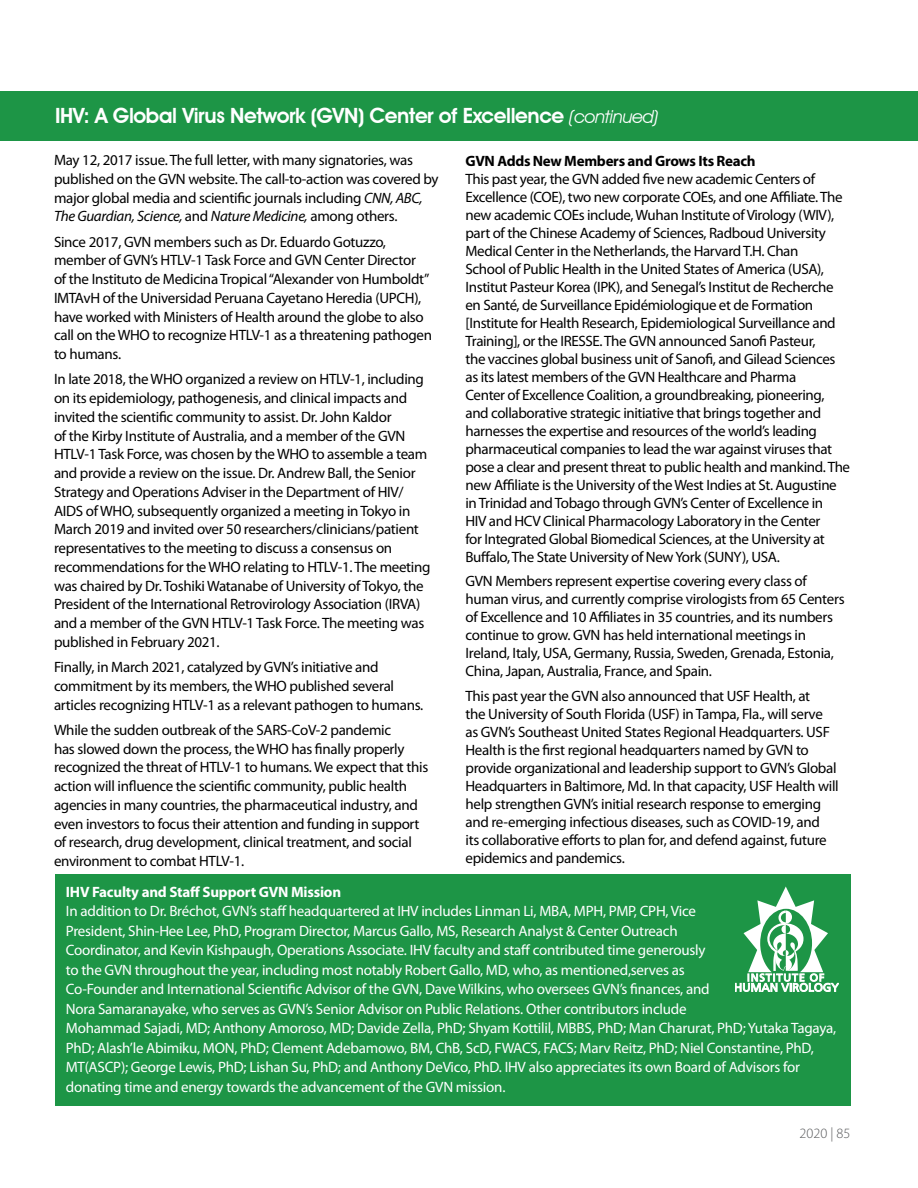
<style>
.page{position:relative;width:918px;height:1188px;background:#fff}
.page>*{position:absolute;margin:0;border:0;box-sizing:border-box;transform-origin:0 0}
.t1{font:600 21px "Avant Garde IT Cby BT";letter-spacing:-.02em;color:#fff}
.t2{font:15px/18px "Myriad Pro";letter-spacing:-.02em;color:#000}
.t3{font:15px/19.5px "Myriad Pro";letter-spacing:-.015em;color:#fff}
.t4{font:700 15px "Myriad Pro";letter-spacing:-.015em;color:#fff}
.t5{font:700 15px "Myriad Pro";letter-spacing:-.02em;color:#000}
.t6{font:300 14.25px "Myriad Pro";color:#58595b}
.s1{font-weight:400;font-style:italic;font-size:18px}
.s2{font-style:italic}
</style>
<div class="page">
<div style="left:0;top:91px;width:918px;height:49px;background:#1d9546"></div>
<div style="left:55px;top:875px;width:795px;height:231px;background:#1d9546"></div>
<svg style="left:735px;top:887px;width:104px;height:105px"></svg>
<h1 class="t1" style="left:55px;top:103px;width:605px">IHV: A Global Virus Network (GVN) Center of Excellence <span class="s1">(continued)</span></h1>
<p class="t2" style="left:54px;top:151px;width:386px;line-height:18.8px">May 12, 2017 issue. The full letter, with many signatories, was published on the GVN website. The call-to-action was covered by major global media and scientific journals including <span class="s2">CNN, ABC, The Guardian, Science,</span> and <span class="s2">Nature Medicine,</span> among others.</p>
<p class="t2" style="left:54px;top:232px;width:380px;line-height:18.8px">Since 2017, GVN members such as Dr. Eduardo Gotuzzo, member of GVN’s HTLV-1 Task Force and GVN Center Director<br>of the Instituto de Medicina Tropical “Alexander von Humboldt” IMTAvH of the Universidad Peruana Cayetano Heredia (UPCH), have worked with Ministers of Health around the globe to also call on the WHO to recognize HTLV-1 as a threatening pathogen to humans.</p>
<p class="t2" style="left:54px;top:370px;width:378px;line-height:18.8px">In late 2018, the WHO organized a review on HTLV-1, including on its epidemiology, pathogenesis, and clinical impacts and invited the scientific community to assist. Dr. John Kaldor<br>of the Kirby Institute of Australia, and a member of the GVN HTLV-1 Task Force, was chosen by the WHO to assemble a team and provide a review on the issue. Dr. Andrew Ball, the Senior Strategy and Operations Adviser in the Department of HIV/ AIDS of WHO, subsequently organized a meeting in Tokyo in March 2019 and invited over 50 researchers/clinicians/patient representatives to the meeting to discuss a consensus on recommendations for the WHO relating to HTLV-1. The meeting was chaired by Dr. Toshiki Watanabe of University of Tokyo, the President of the International Retrovirology Association (IRVA) and a member of the GVN HTLV-1 Task Force. The meeting was published in February 2021.</p>
<p class="t2" style="left:54px;top:657px;width:371px;line-height:18.8px">Finally, in March 2021, catalyzed by GVN’s initiative and commitment by its members, the WHO published several articles recognizing HTLV-1 as a relevant pathogen to humans.</p>
<p class="t2" style="left:54px;top:720px;width:376px;line-height:18.8px">While the sudden outbreak of the SARS-CoV-2 pandemic<br>has slowed down the process, the WHO has finally properly recognized the threat of HTLV-1 to humans. We expect that this action will influence the scientific community, public health agencies in many countries, the pharmaceutical industry, and even investors to focus their attention and funding in support of research, drug development, clinical treatment, and social environment to combat HTLV-1.</p>
<p class="t5" style="left:465px;top:151px;width:292px">GVN Adds New Members and Grows Its Reach</p>
<p class="t2" style="left:465px;top:169px;width:386px">This past year, the GVN added five new academic Centers of Excellence (COE), two new corporate COEs, and one Affiliate. The new academic COEs include, Wuhan Institute of Virology (WIV), part of the Chinese Academy of Sciences, Radboud University Medical Center in the Netherlands, the Harvard T.H. Chan<br>School of Public Health in the United States of America (USA), Institut Pasteur Korea (IPK), and Senegal’s Institut de Recherche en Santé, de Surveillance Epidémiologique et de Formation [Institute for Health Research, Epidemiological Surveillance and Training], or the IRESSE. The GVN announced Sanofi Pasteur,<br>the vaccines global business unit of Sanofi, and Gilead Sciences as its latest members of the GVN Healthcare and Pharma<br>Center of Excellence Coalition, a groundbreaking, pioneering, and collaborative strategic initiative that brings together and harnesses the expertise and resources of the world’s leading pharmaceutical companies to lead the war against viruses that pose a clear and present threat to public health and mankind. The new Affiliate is the University of the West Indies at St. Augustine in Trinidad and Tobago through GVN’s Center of Excellence in<br>HIV and HCV Clinical Pharmacology Laboratory in the Center<br>for Integrated Global Biomedical Sciences, at the University at Buffalo, The State University of New York (SUNY), USA.</p>
<p class="t2" style="left:465px;top:572px;width:381px">GVN Members represent expertise covering every class of human virus, and currently comprise virologists from 65 Centers of Excellence and 10 Affiliates in 35 countries, and its numbers continue to grow. GVN has held international meetings in Ireland, Italy, USA, Germany, Russia, Sweden, Grenada, Estonia, China, Japan, Australia, France, and Spain.</p>
<p class="t2" style="left:465px;top:686px;width:375px">This past year the GVN also announced that USF Health, at<br>the University of South Florida (USF) in Tampa, Fla., will serve as GVN’s Southeast United States Regional Headquarters. USF Health is the first regional headquarters named by GVN to provide organizational and leadership support to GVN’s Global Headquarters in Baltimore, Md. In that capacity, USF Health will help strengthen GVN’s initial research response to emerging and re-emerging infectious diseases, such as COVID-19, and<br>its collaborative efforts to plan for, and defend against, future epidemics and pandemics.</p>
<p class="t4" style="left:66px;top:882px;width:277px">IHV Faculty and Staff Support GVN Mission</p>
<p class="t3" style="left:66px;top:901px;width:772px">In addition to Dr. Bréchot, GVN’s staff headquartered at IHV includes Linman Li, MBA, MPH, PMP, CPH, Vice<br>President, Shin-Hee Lee, PhD, Program Director, Marcus Gallo, MS, Research Analyst &amp; Center Outreach<br>Coordinator, and Kevin Kishpaugh, Operations Associate. IHV faculty and staff contributed time generously<br>to the GVN throughout the year, including most notably Robert Gallo, MD, who, as mentioned,serves as<br>Co-Founder and International Scientific Advisor of the GVN, Dave Wilkins, who oversees GVN’s finances, and<br>Nora Samaranayake, who serves as GVN’s Senior Advisor on Public Relations. Other contributors include<br>Mohammad Sajadi, MD; Anthony Amoroso, MD; Davide Zella, PhD; Shyam Kottilil, MBBS, PhD; Man Charurat, PhD; Yutaka Tagaya, PhD; Alash’le Abimiku, MON, PhD; Clement Adebamowo, BM, ChB, ScD, FWACS, FACS; Marv Reitz, PhD; Niel Constantine, PhD, MT(ASCP); George Lewis, PhD; Lishan Su, PhD; and Anthony DeVico, PhD. IHV also appreciates its own Board of Advisors for donating time and energy towards the advancement of the GVN mission.</p>
<p class="t6" style="left:800px;top:1125px;width:52px">2020 | 85</p>
</div>
